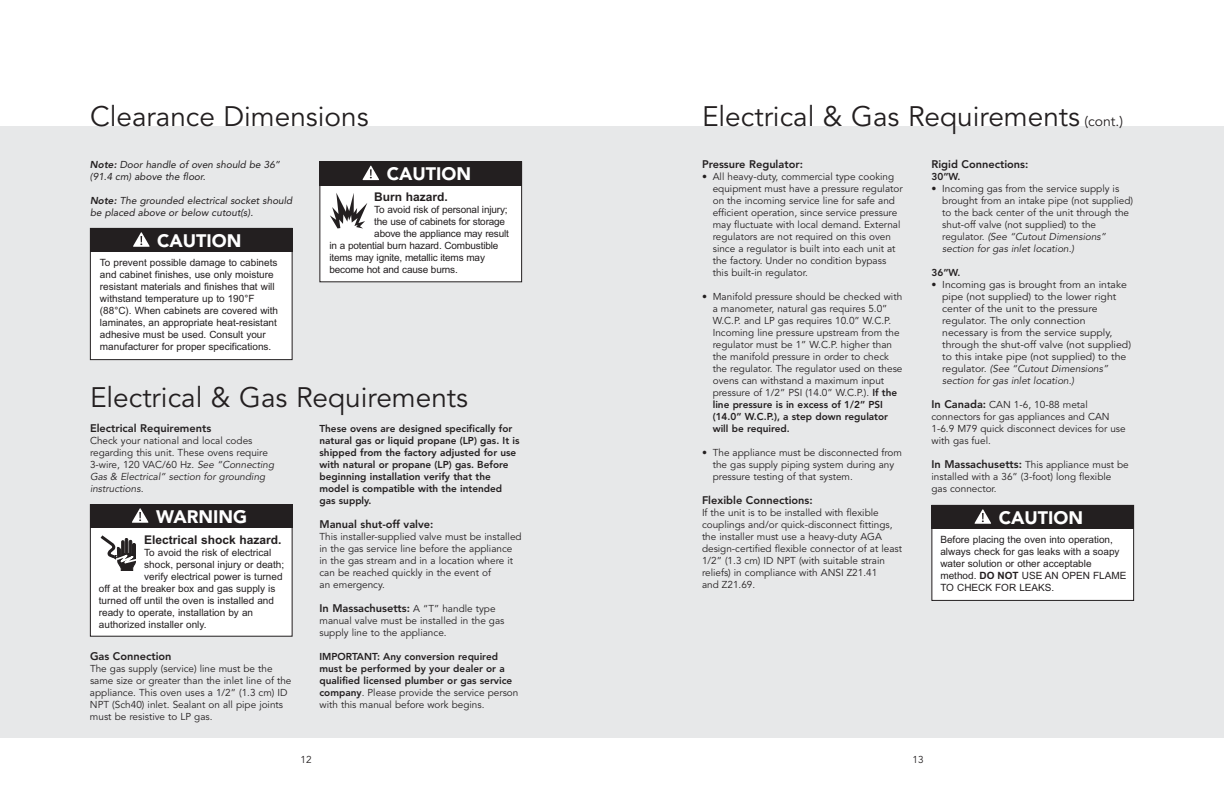
<style>
.page{position:relative;width:1224px;height:792px;background:#fff}
.page>*{position:absolute;margin:0;border:0;box-sizing:border-box;transform-origin:0 0}
.t1{font:28px "Avenir";color:#231f20}
.t2{font:900 18px "Avenir";color:#fff}
.t3{font:700 12px "Arial";color:#231f20}
.t4{font:800 11px "Avenir";color:#231f20}
.t5{font:10px/12px "Avenir";color:#231f20}
.t6{font:10px/12px "Arial";color:#231f20}
.t7{font:800 10px/12px "Avenir";color:#231f20}
.t8{font:italic 10px/12px "Avenir";color:#231f20}
.s1{font-weight:800}
.s2{font-style:italic}
.s3{font-weight:400;font-size:10px}
.s4{font-weight:400}
.s5{font-size:14px}
.s6{font-weight:800;font-size:11px}
.s7{font-weight:700}
</style>
<div class="page">
<div style="left:595px;top:126px;width:629px;height:612px;background:#e7e8e9"></div>
<div style="left:932px;top:505px;width:202px;height:95px;background:#fff"></div>
<div style="left:932px;top:505px;width:202px;height:24px;background:#231f20"></div>
<svg style="left:974px;top:509px;width:17px;height:15px"></svg>
<div style="left:932px;top:505px;width:202px;height:96px;border:1px solid #231f20"></div>
<div style="left:0;top:126px;width:629px;height:612px;background:#e7e8e9"></div>
<div style="left:320px;top:162px;width:202px;height:120px;background:#fff"></div>
<div style="left:320px;top:162px;width:202px;height:24px;background:#231f20"></div>
<svg style="left:362px;top:166px;width:17px;height:14px"></svg>
<div style="left:320px;top:161px;width:202px;height:121px;border:1px solid #231f20"></div>
<svg style="left:330px;top:193px;width:37px;height:35px"></svg>
<div style="left:90px;top:228px;width:202px;height:132px;background:#fff"></div>
<div style="left:90px;top:228px;width:202px;height:24px;background:#231f20"></div>
<svg style="left:133px;top:232px;width:17px;height:15px"></svg>
<div style="left:90px;top:228px;width:202px;height:132px;border:1px solid #231f20"></div>
<div style="left:90px;top:505px;width:202px;height:131px;background:#fff"></div>
<div style="left:90px;top:505px;width:202px;height:23px;background:#231f20"></div>
<svg style="left:132px;top:508px;width:17px;height:15px"></svg>
<div style="left:90px;top:504px;width:202px;height:133px;border:1px solid #231f20"></div>
<svg style="left:101px;top:535px;width:35px;height:36px"></svg>
<h1 class="t1" style="left:90px;top:105px;width:280px">Clearance Dimensions</h1>
<p class="t8" style="left:90px;top:159px;width:192px"><span class="s1">Note:</span> Door handle of oven should be 36” (91.4 cm) above the floor.</p>
<p class="t8" style="left:90px;top:195px;width:204px"><span class="s1">Note:</span> The grounded electrical socket should be placed above or below cutout(s).</p>
<h2 class="t2" style="left:157px;top:233px;width:86px">CAUTION</h2>
<p class="t6" style="left:100px;top:256px;width:180px">To prevent possible damage to cabinets and cabinet finishes, use only moisture resistant materials and finishes that will withstand temperature up to 190°F (88°C). When cabinets are covered with laminates, an appropriate heat-resistant adhesive must be used. Consult your manufacturer for proper specifications.</p>
<h2 class="t2" style="left:387px;top:166px;width:86px">CAUTION</h2>
<p class="t3" style="left:374px;top:190px;width:75px">Burn hazard.</p>
<p class="t6" style="left:374px;top:203px;width:135px">To avoid risk of personal injury;</p>
<p class="t6" style="left:374px;top:215px;width:132px">the use of cabinets for storage</p>
<p class="t6" style="left:374px;top:227px;width:136px">above the appliance may result</p>
<p class="t6" style="left:329px;top:239px;width:171px">in a potential burn hazard. Combustible</p>
<p class="t6" style="left:329px;top:251px;width:157px">items may ignite, metallic items may</p>
<p class="t6" style="left:329px;top:263px;width:130px">become hot and cause burns.</p>
<h1 class="t1" style="left:90px;top:386px;width:380px">Electrical &amp; Gas Requirements</h1>
<p class="t4" style="left:90px;top:424px;width:123px">Electrical Requirements</p>
<p class="t5" style="left:90px;top:435px;width:186px">Check your national and local codes regarding this unit. These ovens require 3-wire, 120 VAC/60 Hz. <span class="s2">See “Connecting Gas &amp; Electrical” section for grounding instructions.</span></p>
<h2 class="t2" style="left:156px;top:509px;width:93px">WARNING</h2>
<p class="t3" style="left:144px;top:533px;width:139px">Electrical shock hazard.</p>
<p class="t6" style="left:144px;top:546px;width:128px">To avoid the risk of electrical</p>
<p class="t6" style="left:144px;top:558px;width:142px">shock, personal injury or death;</p>
<p class="t6" style="left:144px;top:570px;width:140px">verify electrical power is turned</p>
<p class="t6" style="left:99px;top:582px;width:178px">off at the breaker box and gas supply is</p>
<p class="t6" style="left:99px;top:594px;width:177px">turned off until the oven is installed and</p>
<p class="t6" style="left:99px;top:606px;width:156px">ready to operate, installation by an</p>
<p class="t6" style="left:99px;top:618px;width:109px">authorized installer only.</p>
<p class="t4" style="left:90px;top:652px;width:83px">Gas Connection</p>
<p class="t5" style="left:90px;top:663px;width:203px">The gas supply (service) line must be the same size or greater than the inlet line of the appliance. This oven uses a 1/2” (1.3 cm) ID NPT (Sch40) inlet. Sealant on all pipe joints must be resistive to LP gas.</p>
<p class="t7" style="left:319px;top:423px;width:202px">These ovens are designed specifically for natural gas or liquid propane (LP) gas. It is shipped from the factory adjusted for use with natural or propane (LP) gas. Before beginning installation verify that the model is compatible with the intended gas supply.</p>
<p class="t4" style="left:320px;top:520px;width:115px">Manual shut-off valve:</p>
<p class="t5" style="left:319px;top:531px;width:204px">This installer-supplied valve must be installed in the gas service line before the appliance in the gas stream and in a location where it can be reached quickly in the event of<br>an emergency.</p>
<p class="t4" style="left:320px;top:604px;width:178px">In Massachusetts: <span class="s3">A “T” handle type</span></p>
<p class="t5" style="left:319px;top:615px;width:187px">manual valve must be installed in the gas supply line to the appliance.</p>
<p class="t7" style="left:319px;top:651px;width:200px">IMPORTANT: Any conversion required must be performed by your dealer or a qualified licensed plumber or gas service company<span class="s4">. Please provide the service person with this manual before work begins.</span></p>
<p class="t5" style="left:300px;top:754px;width:13px">12</p>
<h1 class="t1" style="left:702px;top:105px;width:423px">Electrical &amp; Gas Requirements <span class="s5">(cont.)</span></h1>
<p class="t4" style="left:702px;top:160px;width:102px">Pressure Regulator:</p>
<p class="t5" style="left:713px;top:171px;width:192px;text-indent:-11px">• All heavy-duty, commercial type cooking equipment must have a pressure regulator on the incoming service line for safe and efficient operation, since service pressure may fluctuate with local demand. External regulators are not required on this oven since a regulator is built into each unit at the factory. Under no condition bypass this built-in regulator.</p>
<p class="t5" style="left:713px;top:291px;width:191px;text-indent:-11px">• Manifold pressure should be checked with a manometer, natural gas requires 5.0” W.C.P. and LP gas requires 10.0” W.C.P.<br>Incoming line pressure upstream from the regulator must be 1” W.C.P. higher than the manifold pressure in order to check the regulator. The regulator used on these ovens can withstand a maximum input pressure of 1/2” PSI (14.0” W.C.P.). <span class="s1">If the line pressure is in excess of 1/2” PSI (14.0” W.C.P.), a step down regulator will be required.</span></p>
<p class="t5" style="left:713px;top:447px;width:191px;text-indent:-11px">• The appliance must be disconnected from the gas supply piping system during any pressure testing of that system.</p>
<p class="t4" style="left:702px;top:496px;width:112px">Flexible Connections:</p>
<p class="t5" style="left:702px;top:507px;width:202px">If the unit is to be installed with flexible couplings and/or quick-disconnect fittings, the installer must use a heavy-duty AGA design-certified flexible connector of at least 1/2” (1.3 cm) ID NPT (with suitable strain reliefs) in compliance with ANSI Z21.41<br>and Z21.69.</p>
<p class="t4" style="left:932px;top:160px;width:98px">Rigid Connections:</p>
<p class="t7" style="left:932px;top:171px;width:31px">30”W.</p>
<p class="t5" style="left:942px;top:183px;width:192px;text-indent:-11px">• Incoming gas from the service supply is brought from an intake pipe (not supplied) to the back center of the unit through the shut-off valve (not supplied) to the regulator. <span class="s2">(See “Cutout Dimensions” section for gas inlet location.)</span></p>
<p class="t7" style="left:932px;top:267px;width:31px">36”W.</p>
<p class="t5" style="left:942px;top:279px;width:190px;text-indent:-11px">• Incoming gas is brought from an intake pipe (not supplied) to the lower right center of the unit to the pressure regulator. The only connection necessary is from the service supply, through the shut-off valve (not supplied) to this intake pipe (not supplied) to the regulator. <span class="s2">(See “Cutout Dimensions” section for gas inlet location.)</span></p>
<p class="t5" style="left:932px;top:399px;width:196px"><span class="s6">In Canada:</span> CAN 1-6, 10-88 metal connectors for gas appliances and CAN<br>1-6.9 M79 quick disconnect devices for use with gas fuel.</p>
<p class="t5" style="left:931px;top:459px;width:199px"><span class="s6">In Massachusetts:</span> This appliance must be installed with a 36” (3-foot) long flexible gas connector.</p>
<h2 class="t2" style="left:999px;top:510px;width:86px">CAUTION</h2>
<p class="t6" style="left:940px;top:534px;width:188px">Before placing the oven into operation, always check for gas leaks with a soapy water solution or other acceptable method. <span class="s7">DO NOT</span> USE AN OPEN FLAME<br>TO CHECK FOR LEAKS.</p>
<p class="t5" style="left:912px;top:754px;width:13px">13</p>
</div>
